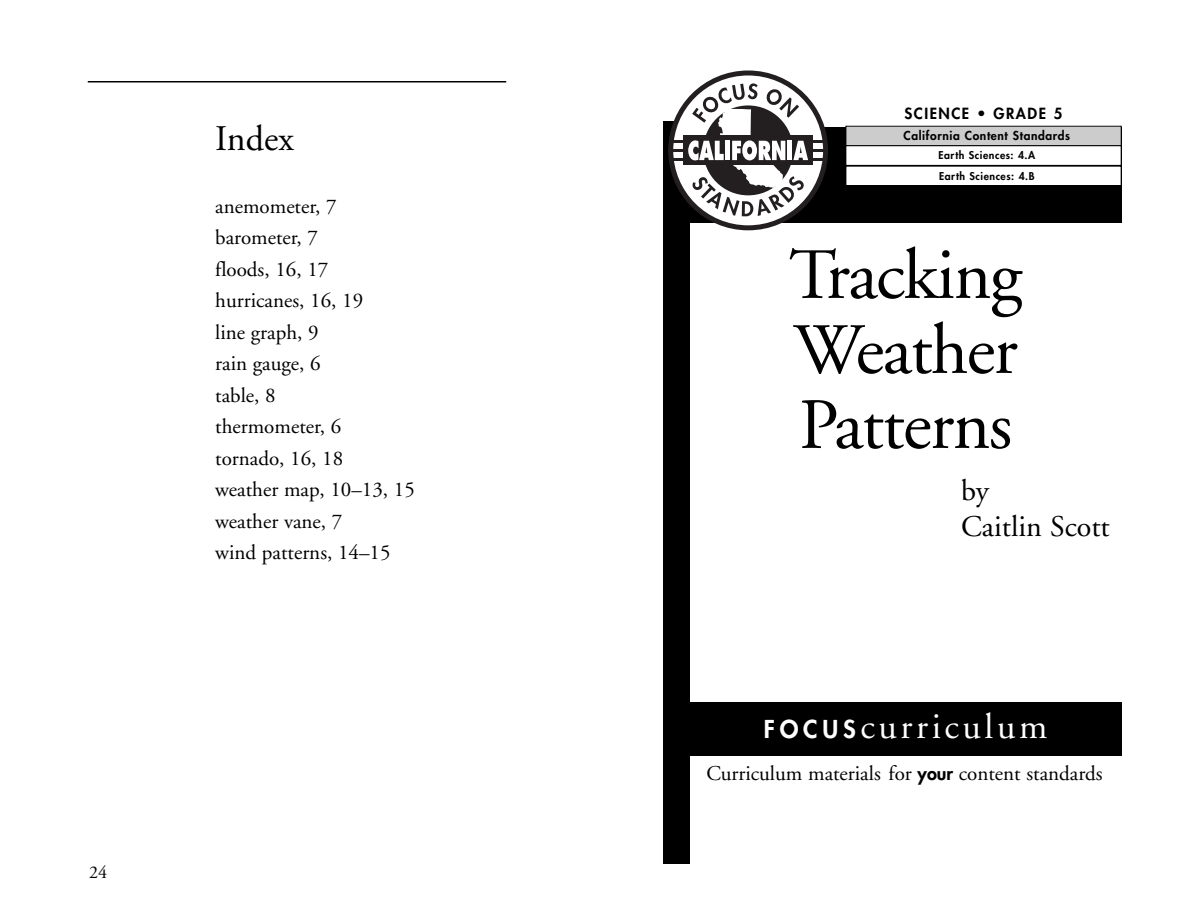
<style>
.page{position:relative;width:1188px;height:918px;background:#fff}
.page>*{position:absolute;margin:0;border:0;box-sizing:border-box;transform-origin:0 0}
.t1{font:72px/75px "Adobe Garamond";letter-spacing:-.02em;color:#000;text-align:justify}
.t2{font:36px "Adobe Garamond";letter-spacing:.1em;color:#fff}
.t3{font:36px "Adobe Garamond";color:#000}
.t4{font:30px/36px "Adobe Garamond";color:#000}
.t5{font:21px/31.5px "Adobe Garamond";color:#000}
.t6{font:18px "Adobe Garamond";color:#000}
.t7{font:800 15px "Futura";letter-spacing:.1em;color:#000}
.t8{font:800 12px "Futura";letter-spacing:.05em;color:#000}
.t9{font:800 10.5px/20.4px "Futura";letter-spacing:.05em;color:#000}
.s1{font-family:"Futura";font-weight:800;font-size:24px}
.s2{font-family:"Futura";font-weight:800;font-size:18px}
</style>
<div class="page">
<div style="left:690px;top:702px;width:432px;height:54px;background:#000"></div>
<div style="left:663px;top:122px;width:83px;height:101px;background:#000"></div>
<div style="left:663px;top:202px;width:27px;height:662px;background:#000"></div>
<div style="left:744px;top:127px;width:378px;height:96px;background:#000"></div>
<div style="left:668px;top:70px;width:160px;height:160px;background:#231f20;border-radius:50%"></div>
<div style="left:673px;top:75px;width:150px;height:150px;background:#fff;border-radius:50%"></div>
<svg style="left:673px;top:83px;width:150px;height:133px"></svg>
<div style="left:846px;top:127px;width:275px;height:19px;background:#ccc"></div>
<div style="left:846px;top:146px;width:275px;height:19px;background:#fff"></div>
<div style="left:846px;top:145px;width:276px;height:21px;border:1px solid #000"></div>
<div style="left:846px;top:167px;width:275px;height:18px;background:#fff"></div>
<div style="left:846px;top:166px;width:276px;height:20px;border:1px solid #000"></div>
<hr style="left:88px;top:81px;width:418px;height:1px;background:#000">
<h2 class="t3" style="left:215px;top:124px;width:80px">Index</h2>
<p class="t5" style="left:215px;top:192px;width:201px">anemometer, 7 barometer, 7<br>floods, 16, 17 hurricanes, 16, 19<br>line graph, 9<br>rain gauge, 6<br>table, 8<br>thermometer, 6 tornado, 16, 18<br>weather map, 10–13, 15 weather vane, 7<br>wind patterns, 14–15</p>
<p class="t6" style="left:89px;top:866px;width:19px">24</p>
<p class="t7" style="left:905px;top:106px;width:159px">SCIENCE • GRADE 5</p>
<p class="t8" style="left:904px;top:130px;width:168px">California Content Standards</p>
<p class="t9" style="left:939px;top:146px;width:98px">Earth Sciences: 4.A<br>Earth Sciences: 4.B</p>
<h1 class="t1" style="left:789px;top:244px;width:234px">Tracking Weather Patterns</h1>
<h3 class="t4" style="left:961px;top:475px;width:150px">by<br>Caitlin Scott</h3>
<h2 class="t2" style="left:764px;top:712px;width:285px"><span class="s1">FOCUS</span>curriculum</h2>
<p class="t5" style="left:706px;top:759px;width:398px">Curriculum materials for <span class="s2">your</span> content standards</p>
</div>
